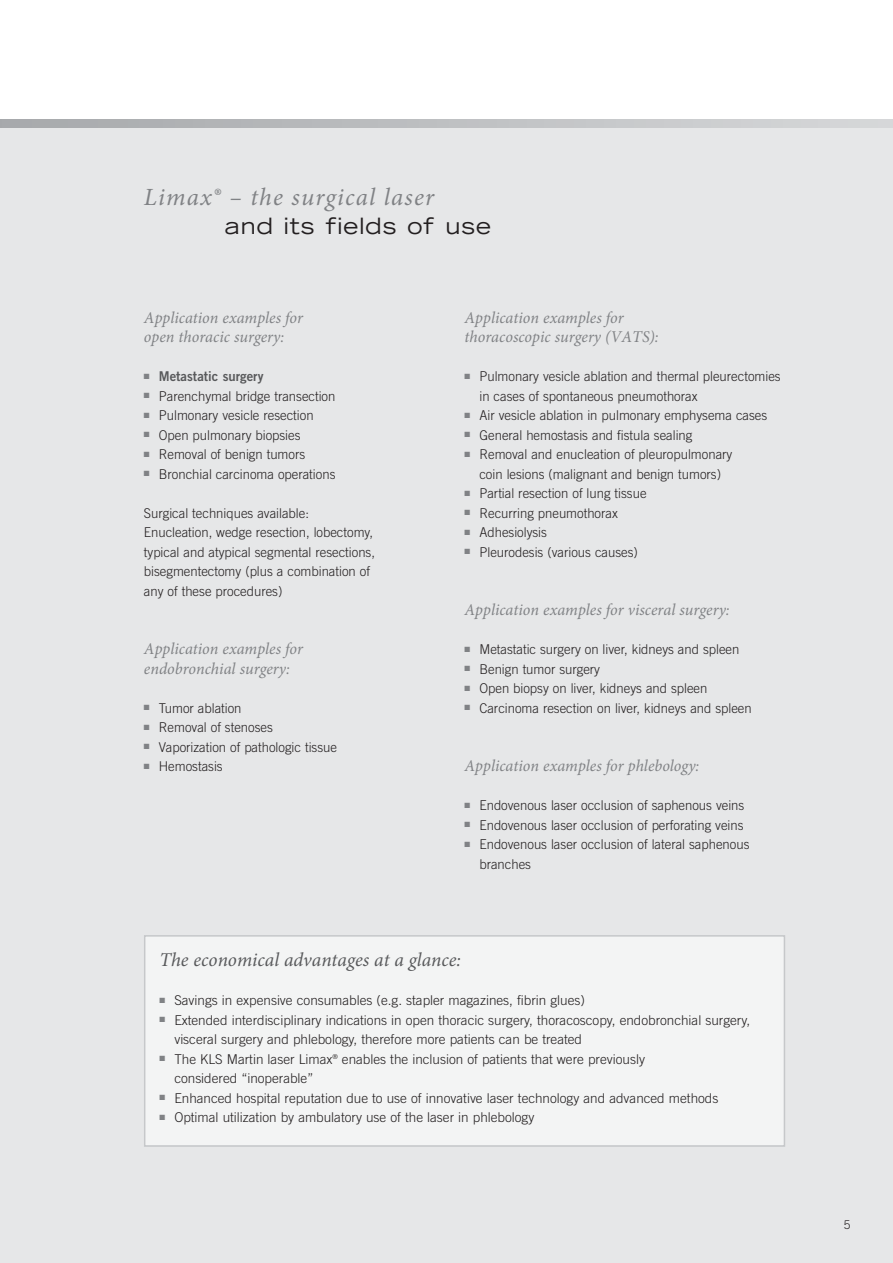
<style>
.page{position:relative;width:893px;height:1263px;background:#fff}
.page>*{position:absolute;margin:0;border:0;box-sizing:border-box;transform-origin:0 0}
.t1{font:italic 24.75px "Minion Pro";letter-spacing:.05em;color:#808285}
.t2{font:expanded 22.5px "Trade Gothic LH";letter-spacing:.045em;color:#231f20}
.t3{font:italic 19.5px "Minion Pro";color:#58595b}
.t4{font:italic 16.5px/19.5px "Minion Pro";color:#808285}
.t5{font:300 13.5px/19.5px "Trade Gothic";color:#231f20}
.t6{font:13.5px "Trade Gothic Bold Two";color:#58595b}
.t7{font:300 12px "Trade Gothic";color:#231f20}
</style>
<div class="page">
<div style="left:0;top:128px;width:893px;height:1135px;background:#e6e7e8"></div>
<svg style="left:0;top:119px;width:893px;height:9px;background:#bec0c2"></svg>
<div style="left:145px;top:937px;width:639px;height:208px;background:#f3f4f4"></div>
<div style="left:144px;top:935px;width:641px;height:212px;border:2px solid #c6c8ca"></div>
<h1 class="t1" style="left:144px;top:187px;width:292px">Limax® – the surgical laser</h1>
<h2 class="t2" style="left:225px;top:218px;width:268px">and its fields of use</h2>
<p class="t4" style="left:144px;top:309px;width:161px">Application examples for open thoracic surgery:</p>
<p class="t6" style="left:144px;top:371px;width:121px"><sup>■</sup> Metastatic surgery</p>
<p class="t5" style="left:144px;top:387px;width:193px"><sup>■</sup> Parenchymal bridge transection</p>
<p class="t5" style="left:144px;top:407px;width:171px"><sup>■</sup> Pulmonary vesicle resection</p>
<p class="t5" style="left:144px;top:426px;width:158px"><sup>■</sup> Open pulmonary biopsies</p>
<p class="t5" style="left:144px;top:446px;width:163px"><sup>■</sup> Removal of benign tumors</p>
<p class="t5" style="left:144px;top:465px;width:193px"><sup>■</sup> Bronchial carcinoma operations</p>
<p class="t5" style="left:144px;top:504px;width:233px">Surgical techniques available:<br>Enucleation, wedge resection, lobectomy, typical and atypical segmental resections, bisegmentectomy (plus a combination of any of these procedures)</p>
<p class="t4" style="left:465px;top:309px;width:196px">Application examples for thoracoscopic surgery (VATS):</p>
<p class="t5" style="left:479px;top:368px;width:303px;text-indent:-15px"><sup>■</sup> Pulmonary vesicle ablation and thermal pleurectomies in cases of spontaneous pneumothorax</p>
<p class="t5" style="left:465px;top:407px;width:304px"><sup>■</sup> Air vesicle ablation in pulmonary emphysema cases</p>
<p class="t5" style="left:465px;top:426px;width:229px"><sup>■</sup> General hemostasis and fistula sealing</p>
<p class="t5" style="left:465px;top:446px;width:269px;text-align:center"><sup>■</sup> Removal and enucleation of pleuropulmonary coin lesions (malignant and benign tumors)</p>
<p class="t5" style="left:465px;top:485px;width:184px"><sup>■</sup> Partial resection of lung tissue</p>
<p class="t5" style="left:465px;top:504px;width:155px"><sup>■</sup> Recurring pneumothorax</p>
<p class="t5" style="left:465px;top:524px;width:84px"><sup>■</sup> Adhesiolysis</p>
<p class="t5" style="left:465px;top:543px;width:175px"><sup>■</sup> Pleurodesis (various causes)</p>
<p class="t4" style="left:465px;top:602px;width:267px">Application examples for visceral surgery:</p>
<p class="t5" style="left:465px;top:641px;width:276px"><sup>■</sup> Metastatic surgery on liver, kidneys and spleen</p>
<p class="t5" style="left:465px;top:660px;width:137px"><sup>■</sup> Benign tumor surgery</p>
<p class="t5" style="left:465px;top:680px;width:244px"><sup>■</sup> Open biopsy on liver, kidneys and spleen</p>
<p class="t5" style="left:465px;top:699px;width:289px"><sup>■</sup> Carcinoma resection on liver, kidneys and spleen</p>
<p class="t4" style="left:144px;top:641px;width:161px">Application examples for endobronchial surgery:</p>
<p class="t5" style="left:144px;top:699px;width:99px"><sup>■</sup> Tumor ablation</p>
<p class="t5" style="left:144px;top:719px;width:131px"><sup>■</sup> Removal of stenoses</p>
<p class="t5" style="left:144px;top:738px;width:195px"><sup>■</sup> Vaporization of pathologic tissue</p>
<p class="t5" style="left:144px;top:758px;width:80px"><sup>■</sup> Hemostasis</p>
<p class="t4" style="left:465px;top:758px;width:236px">Application examples for phlebology:</p>
<p class="t5" style="left:465px;top:797px;width:281px"><sup>■</sup> Endovenous laser occlusion of saphenous veins</p>
<p class="t5" style="left:465px;top:816px;width:281px"><sup>■</sup> Endovenous laser occlusion of perforating veins</p>
<p class="t5" style="left:479px;top:836px;width:272px;text-indent:-15px"><sup>■</sup> Endovenous laser occlusion of lateral saphenous branches</p>
<h3 class="t3" style="left:159px;top:952px;width:303px">The economical advantages at a glance:</h3>
<p class="t5" style="left:159px;top:992px;width:427px"><sup>■</sup> Savings in expensive consumables (e.g. stapler magazines, fibrin glues)</p>
<p class="t5" style="left:174px;top:1011px;width:577px;text-indent:-15px"><sup>■</sup> Extended interdisciplinary indications in open thoracic surgery, thoracoscopy, endobronchial surgery, visceral surgery and phlebology, therefore more patients can be treated</p>
<p class="t5" style="left:174px;top:1050px;width:472px;text-indent:-15px"><sup>■</sup> The KLS Martin laser Limax<sup>®</sup> enables the inclusion of patients that were previously considered “inoperable”</p>
<p class="t5" style="left:159px;top:1089px;width:560px"><sup>■</sup> Enhanced hospital reputation due to use of innovative laser technology and advanced methods</p>
<p class="t5" style="left:159px;top:1109px;width:376px"><sup>■</sup> Optimal utilization by ambulatory use of the laser in phlebology</p>
<p class="t7" style="left:844px;top:1220px;width:8px">5</p>
</div>
